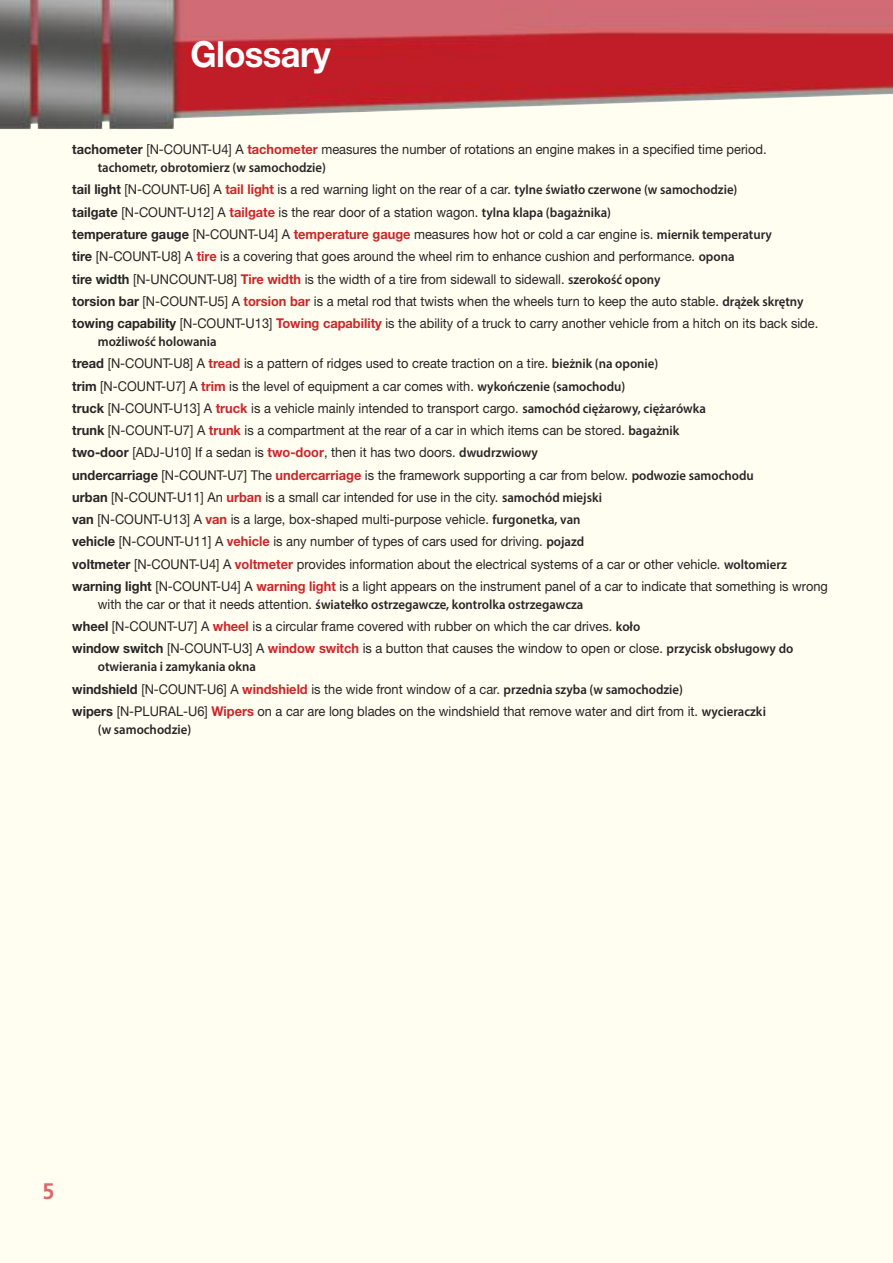
<style>
.page{position:relative;width:893px;height:1263px;background:#fffef0}
.page>*{position:absolute;margin:0;border:0;box-sizing:border-box;transform-origin:0 0}
.t1{font:700 36px "Helvetica Neue LT Std";letter-spacing:-.02em;color:#fff;scale:.96 1}
.t2{font:700 22.5px "PF Catalog";color:#db676a;scale:.95 1}
.t3{font:13.5px/22.2px "Helvetica Neue LT Std";color:#272526;scale:.95 1}
.t4{font:600 13.5px "Myriad Pro";color:#272526;scale:.95 1}
.s1{font-weight:700}
.s2{font-weight:700;color:#cb262a}
.s3{font-family:"Myriad Pro";font-weight:600}
.s4{font-family:"Helvetica Neue LT Std";font-weight:400}
</style>
<div class="page">
<img style="left:0;top:0;width:893px;height:129px">
<h1 class="t1" style="left:191px;top:42px;width:148px">Glossary</h1>
<p class="t3" style="left:72px;top:140px;width:732px"><span class="s1">tachometer</span> [N-COUNT-U4] A <span class="s2">tachometer</span> measures the number of rotations an engine makes in a specified time period.</p>
<p class="t4" style="left:98px;top:163px;width:242px">tachometr, obrotomierz (w samochodzie)</p>
<p class="t3" style="left:72px;top:180px;width:787px"><span class="s1">tail light</span> [N-COUNT-U6] A <span class="s2">tail light</span> is a red warning light on the rear of a car. <span class="s3">tylne światło czerwone (w samochodzie)<br></span><span class="s1">tailgate</span> [N-COUNT-U12] A <span class="s2">tailgate</span> is the rear door of a station wagon. <span class="s3">tylna klapa (bagażnika)<br></span><span class="s1">temperature gauge</span> [N-COUNT-U4] A <span class="s2">temperature gauge</span> measures how hot or cold a car engine is. <span class="s3">miernik temperatury<br></span><span class="s1">tire</span> [N-COUNT-U8] A <span class="s2">tire</span> is a covering that goes around the wheel rim to enhance cushion and performance. <span class="s3">opona<br></span><span class="s1">tire width</span> [N-UNCOUNT-U8] <span class="s2">Tire width</span> is the width of a tire from sidewall to sidewall. <span class="s3">szerokość opony<br></span><span class="s1">torsion bar</span> [N-COUNT-U5] A <span class="s2">torsion bar</span> is a metal rod that twists when the wheels turn to keep the auto stable. <span class="s3">drążek skrętny </span><span class="s1">towing capability</span> [N-COUNT-U13] <span class="s2">Towing capability</span> is the ability of a truck to carry another vehicle from a hitch on its back side.</p>
<p class="t4" style="left:98px;top:336px;width:127px">możliwość holowania</p>
<p class="t3" style="left:72px;top:354px;width:797px"><span class="s1">tread</span> [N-COUNT-U8] A <span class="s2">tread</span> is a pattern of ridges used to create traction on a tire. <span class="s3">bieżnik (na oponie)<br></span><span class="s1">trim</span> [N-COUNT-U7] A <span class="s2">trim</span> is the level of equipment a car comes with. <span class="s3">wykończenie (samochodu)<br></span><span class="s1">truck</span> [N-COUNT-U13] A <span class="s2">truck</span> is a vehicle mainly intended to transport cargo. <span class="s3">samochód ciężarowy, ciężarówka<br></span><span class="s1">trunk</span> [N-COUNT-U7] A <span class="s2">trunk</span> is a compartment at the rear of a car in which items can be stored. <span class="s3">bagażnik<br></span><span class="s1">two-door</span> [ADJ-U10] If a sedan is <span class="s2">two-door</span>, then it has two doors. <span class="s3">dwudrzwiowy<br></span><span class="s1">undercarriage</span> [N-COUNT-U7] The <span class="s2">undercarriage</span> is the framework supporting a car from below. <span class="s3">podwozie samochodu<br></span><span class="s1">urban</span> [N-COUNT-U11] An <span class="s2">urban</span> is a small car intended for use in the city. <span class="s3">samochód miejski<br></span><span class="s1">van</span> [N-COUNT-U13] A <span class="s2">van</span> is a large, box-shaped multi-purpose vehicle. <span class="s3">furgonetka, van<br></span><span class="s1">vehicle</span> [N-COUNT-U11] A <span class="s2">vehicle</span> is any number of types of cars used for driving. <span class="s3">pojazd<br></span><span class="s1">voltmeter</span> [N-COUNT-U4] A <span class="s2">voltmeter</span> provides information about the electrical systems of a car or other vehicle. <span class="s3">woltomierz </span><span class="s1">warning light</span> [N-COUNT-U4] A <span class="s2">warning light</span> is a light appears on the instrument panel of a car to indicate that something is wrong</p>
<p class="t4" style="left:98px;top:599px;width:513px"><span class="s4">with the car or that it needs attention.</span> światełko ostrzegawcze, kontrolka ostrzegawcza</p>
<p class="t3" style="left:72px;top:616px;width:760px"><span class="s1">wheel</span> [N-COUNT-U7] A <span class="s2">wheel</span> is a circular frame covered with rubber on which the car drives. <span class="s3">koło<br></span><span class="s1">window switch</span> [N-COUNT-U3] A <span class="s2">window switch</span> is a button that causes the window to open or close. <span class="s3">przycisk obsługowy do</span></p>
<p class="t4" style="left:98px;top:662px;width:168px">otwierania i zamykania okna</p>
<p class="t3" style="left:72px;top:679px;width:732px"><span class="s1">windshield</span> [N-COUNT-U6] A <span class="s2">windshield</span> is the wide front window of a car. <span class="s3">przednia szyba (w samochodzie)<br></span><span class="s1">wipers</span> [N-PLURAL-U6] <span class="s2">Wipers</span> on a car are long blades on the windshield that remove water and dirt from it. <span class="s3">wycieraczki</span></p>
<p class="t4" style="left:98px;top:724px;width:100px">(w samochodzie)</p>
<h2 class="t2" style="left:43px;top:1178px;width:14px">5</h2>
</div>
